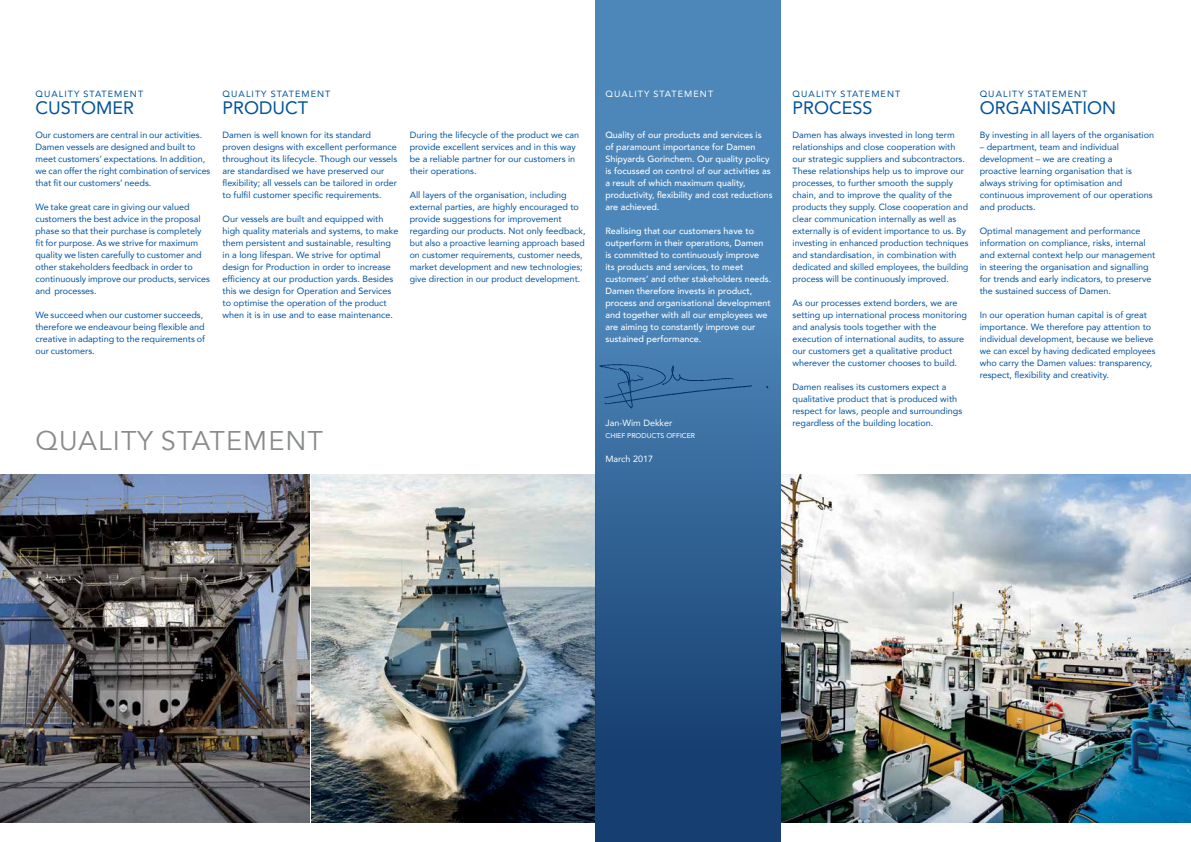
<style>
.page{position:relative;width:1191px;height:842px;background:#fff}
.page>*{position:absolute;margin:0;border:0;box-sizing:border-box;transform-origin:0 0}
.t1{font:27px "Avenir";letter-spacing:.04em;color:#888a8c}
.t2{font:18px "Avenir";color:#00529c}
.t3{font:9px/12px "Avenir";color:#00529c}
.t4{font:500 9px/12px "Avenir";color:#fff}
.t5{font:9px "Avenir";letter-spacing:.12em;color:#00529c}
.t6{font:9px "Avenir";color:#fff}
.t7{font:9px "Avenir";letter-spacing:.12em;color:#fff}
.t8{font:7px "Avenir";color:#fff}
</style>
<div class="page">
<img style="left:0;top:474px;width:595px;height:348px">
<img style="left:781px;top:474px;width:410px;height:348px">
<div style="left:595px;top:0;width:186px;height:842px;background:#4d86b9"></div>
<div style="left:595px;top:317px;width:186px;height:525px;background:linear-gradient(to bottom,#4b83b6,#0e3466)"></div>
<img style="left:599px;top:356px;width:178px;height:55px">
<hr style="left:310px;top:468px;width:1px;height:360px;background:#fff">
<p class="t5" style="left:35px;top:87px;width:109px">QUALITY STATEMENT</p>
<h2 class="t2" style="left:35px;top:93px;width:100px">CUSTOMER</h2>
<p class="t3" style="left:35px;top:129px;width:176px">Our customers are central in our activities.<br>Damen vessels are designed and built to meet customers’ expectations. In addition, we can offer the right combination of services that fit our customers’ needs.</p>
<p class="t3" style="left:35px;top:201px;width:176px">We take great care in giving our valued customers the best advice in the proposal phase so that their purchase is completely fit for purpose. As we strive for maximum quality we listen carefully to customer and other stakeholders feedback in order to continuously improve our products, services and processes.</p>
<p class="t3" style="left:35px;top:309px;width:171px">We succeed when our customer succeeds, therefore we endeavour being flexible and creative in adapting to the requirements of our customers.</p>
<p class="t5" style="left:223px;top:87px;width:109px">QUALITY STATEMENT</p>
<h2 class="t2" style="left:223px;top:93px;width:87px">PRODUCT</h2>
<p class="t3" style="left:223px;top:129px;width:176px">Damen is well known for its standard proven designs with excellent performance throughout its lifecycle. Though our vessels are standardised we have preserved our flexibility; all vessels can be tailored in order to fulfil customer specific requirements.</p>
<p class="t3" style="left:223px;top:213px;width:177px">Our vessels are built and equipped with high quality materials and systems, to make them persistent and sustainable, resulting in a long lifespan. We strive for optimal design for Production in order to increase efficiency at our production yards. Besides this we design for Operation and Services to optimise the operation of the product when it is in use and to ease maintenance.</p>
<p class="t3" style="left:410px;top:129px;width:171px">During the lifecycle of the product we can provide excellent services and in this way be a reliable partner for our customers in their operations.</p>
<p class="t3" style="left:410px;top:189px;width:177px">All layers of the organisation, including external parties, are highly encouraged to provide suggestions for improvement regarding our products. Not only feedback, but also a proactive learning approach based on customer requirements, customer needs, market development and new technologies; give direction in our product development.</p>
<h1 class="t1" style="left:35px;top:425px;width:289px">QUALITY STATEMENT</h1>
<p class="t7" style="left:605px;top:87px;width:109px">QUALITY STATEMENT</p>
<p class="t4" style="left:605px;top:128px;width:169px">Quality of our products and services is<br>of paramount importance for Damen Shipyards Gorinchem. Our quality policy is focussed on control of our activities as a result of which maximum quality, productivity, flexibility and cost reductions are achieved.</p>
<p class="t4" style="left:605px;top:224px;width:167px">Realising that our customers have to outperform in their operations, Damen is committed to continuously improve<br>its products and services, to meet customers’ and other stakeholders needs.<br>Damen therefore invests in product, process and organisational development and together with all our employees we are aiming to constantly improve our sustained performance.</p>
<p class="t6" style="left:605px;top:416px;width:68px">Jan-Wim Dekker</p>
<p class="t8" style="left:605px;top:430px;width:91px">CHIEF PRODUCTS OFFICER</p>
<p class="t6" style="left:605px;top:452px;width:49px">March 2017</p>
<p class="t5" style="left:792px;top:87px;width:109px">QUALITY STATEMENT</p>
<h2 class="t2" style="left:792px;top:93px;width:82px">PROCESS</h2>
<p class="t3" style="left:792px;top:129px;width:177px">Damen has always invested in long term relationships and close cooperation with our strategic suppliers and subcontractors.<br>These relationships help us to improve our processes, to further smooth the supply chain, and to improve the quality of the products they supply. Close cooperation and clear communication internally as well as externally is of evident importance to us. By investing in enhanced production techniques and standardisation, in combination with dedicated and skilled employees, the building process will be continuously improved.</p>
<p class="t3" style="left:792px;top:297px;width:176px">As our processes extend borders, we are setting up international process monitoring and analysis tools together with the execution of international audits, to assure our customers get a qualitative product wherever the customer chooses to build.</p>
<p class="t3" style="left:792px;top:381px;width:171px">Damen realises its customers expect a qualitative product that is produced with respect for laws, people and surroundings regardless of the building location.</p>
<p class="t5" style="left:979px;top:87px;width:109px">QUALITY STATEMENT</p>
<h2 class="t2" style="left:979px;top:93px;width:138px">ORGANISATION</h2>
<p class="t3" style="left:979px;top:129px;width:176px">By investing in all layers of the organisation</p>
<p class="t3" style="left:979px;top:141px;width:174px">– department, team and individual development – we are creating a<br>proactive learning organisation that is always striving for optimisation and continuous improvement of our operations and products.</p>
<p class="t3" style="left:979px;top:225px;width:177px">Optimal management and performance information on compliance, risks, internal and external context help our management in steering the organisation and signalling for trends and early indicators, to preserve the sustained success of Damen.</p>
<p class="t3" style="left:979px;top:309px;width:177px">In our operation human capital is of great importance. We therefore pay attention to individual development, because we believe we can excel by having dedicated employees who carry the Damen values: transparency, respect, flexibility and creativity.</p>
</div>
